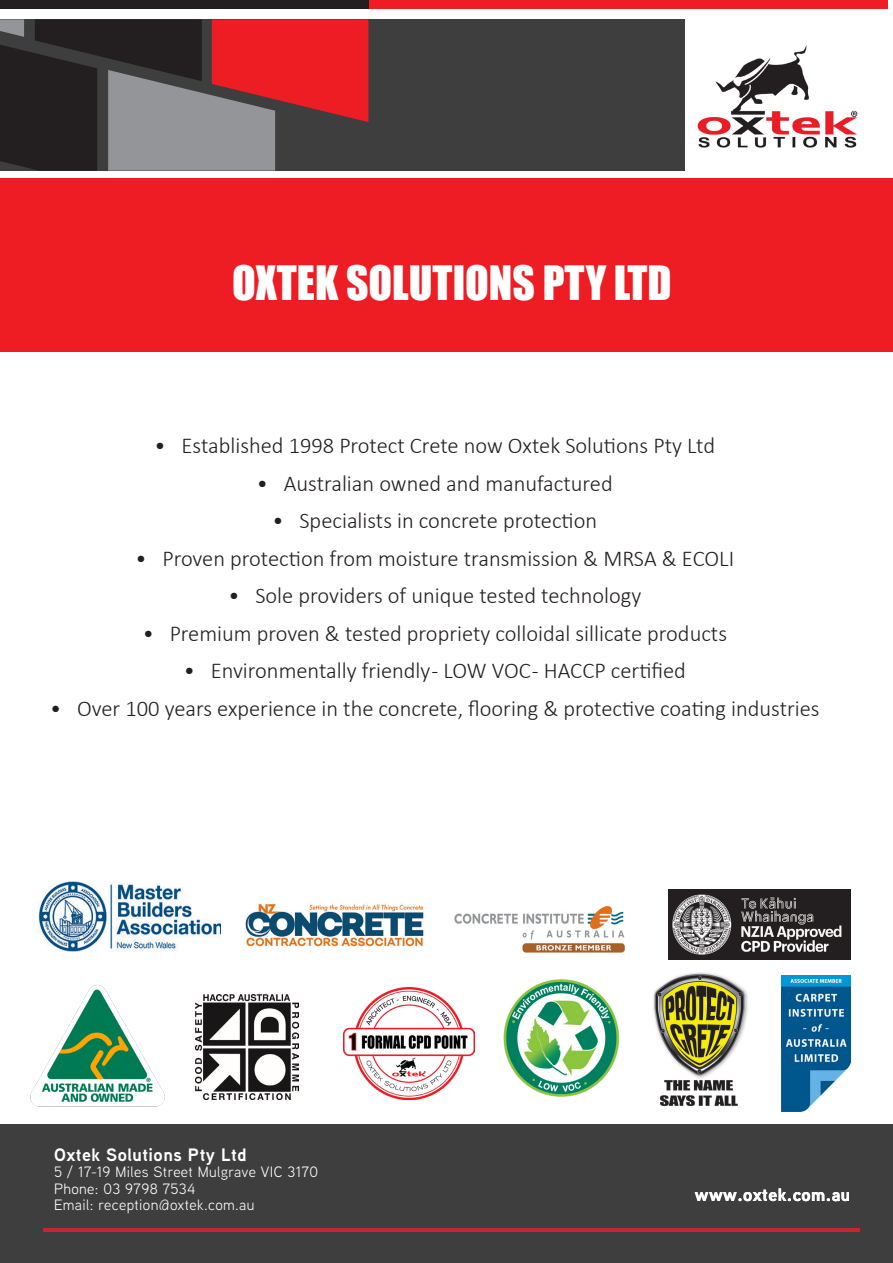
<style>
.page{position:relative;width:893px;height:1263px;background:#fff}
.page>*{position:absolute;margin:0;border:0;box-sizing:border-box;transform-origin:0 0}
.t1{font:43.5px "Impact";color:#fff}
.t2{font:300 22.65px "Calibri";color:#231f20}
.t3{font:700 18px "Aaux Next";letter-spacing:.025em;color:#fff}
.t4{font:15px/16.5px "Aaux Next";letter-spacing:.025em;color:#fff}
</style>
<div class="page">
<div style="left:0;top:19px;width:684px;height:152px;background:#3e3e3f"></div>
<div style="left:0;top:0;width:369px;height:8px;background:#231f20"></div>
<div style="left:369px;top:0;width:518px;height:8px;background:#ee1d23"></div>
<svg style="left:0;top:19px;width:368px;height:152px"></svg>
<img style="left:697px;top:45px;width:161px;height:103px">
<div style="left:0;top:1125px;width:893px;height:138px;background:#3e3e3f"></div>
<hr style="left:43px;top:1228px;width:816px;height:4px;background:#cb242b">
<div style="left:0;top:179px;width:893px;height:173px;background:#ee1d23"></div>
<img style="left:454px;top:906px;width:171px;height:47px">
<img style="left:5px;top:985px;width:185px;height:140px">
<img style="left:782px;top:975px;width:69px;height:136px">
<img style="left:503px;top:979px;width:117px;height:118px">
<img style="left:38px;top:881px;width:183px;height:71px">
<img style="left:195px;top:995px;width:103px;height:105px">
<img style="left:653px;top:972px;width:95px;height:135px">
<img style="left:343px;top:987px;width:132px;height:113px">
<img style="left:245px;top:904px;width:179px;height:43px">
<img style="left:668px;top:889px;width:183px;height:70px">
<p class="t1" style="left:232px;top:249px;width:441px">OXTEK SOLUTIONS PTY LTD</p>
<p class="t2" style="left:155px;top:432px;width:562px">• Established 1998 Protect Crete now Oxtek Solutions Pty Ltd</p>
<p class="t2" style="left:257px;top:469px;width:357px">• Australian owned and manufactured</p>
<p class="t2" style="left:272px;top:507px;width:326px">• Specialists in concrete protection</p>
<p class="t2" style="left:135px;top:544px;width:600px">• Proven protection from moisture transmission &amp; MRSA &amp; ECOLI</p>
<p class="t2" style="left:228px;top:582px;width:414px">• Sole providers of unique tested technology</p>
<p class="t2" style="left:143px;top:619px;width:586px">• Premium proven &amp; tested propriety colloidal sillicate products</p>
<p class="t2" style="left:184px;top:657px;width:504px">• Environmentally friendly - LOW VOC - HACCP certified</p>
<p class="t2" style="left:50px;top:694px;width:771px">• Over 100 years experience in the concrete, flooring &amp; protective coating industries</p>
<p class="t3" style="left:54px;top:1142px;width:194px">Oxtek Solutions Pty Ltd</p>
<p class="t4" style="left:54px;top:1163px;width:266px">5 / 17-19 Miles Street Mulgrave VIC 3170<br>Phone: 03 9798 7534<br>Email: reception@oxtek.com.au</p>
<p class="t3" style="left:695px;top:1182px;width:157px">www.oxtek.com.au</p>
</div>
